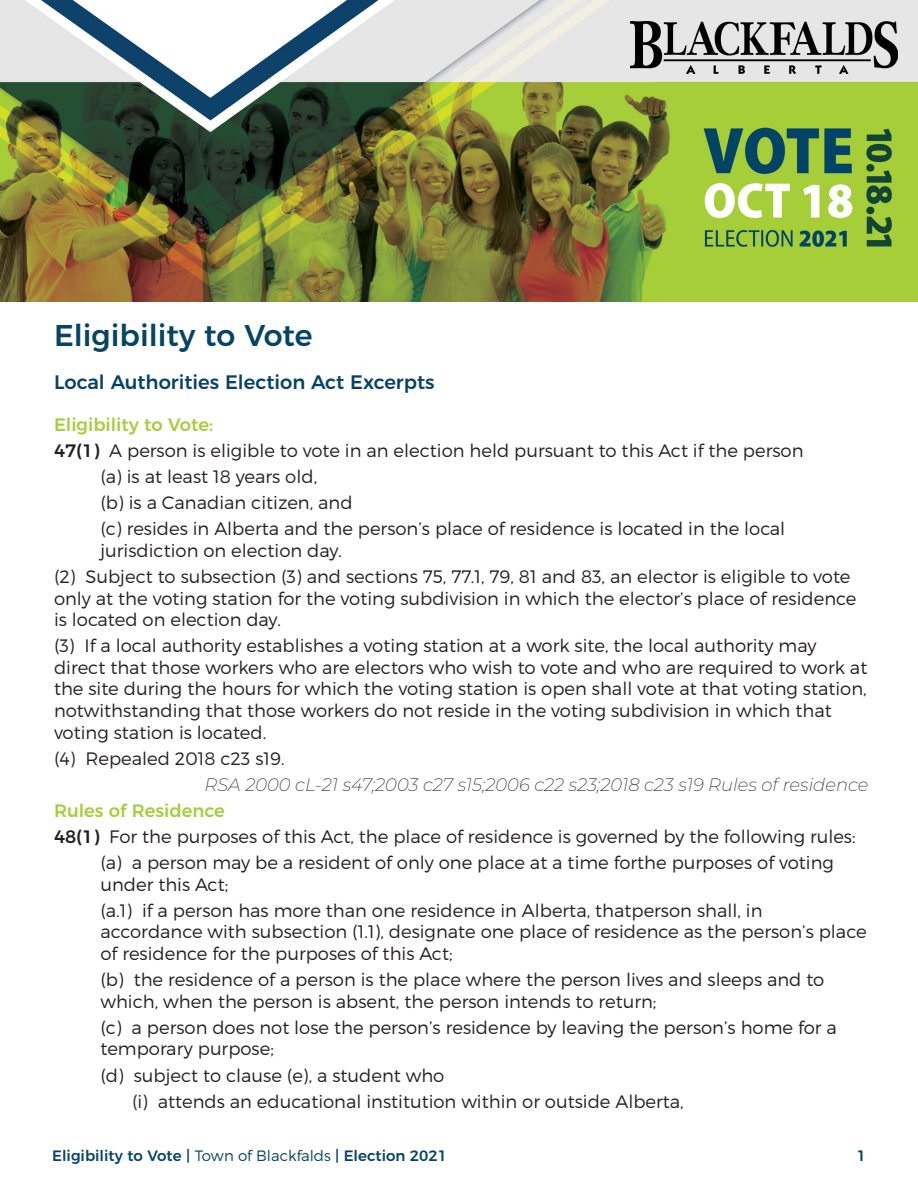
<style>
.page{position:relative;width:918px;height:1188px;background:#fff}
.page>*{position:absolute;margin:0;border:0;box-sizing:border-box;transform-origin:0 0}
.t1{font:500 30px "Montserrat";color:#044467}
.t2{font:500 19.5px "Montserrat";color:#074269}
.t3{font:300 18px/21.6px "Montserrat";color:#231f20}
.t4{font:italic 200 18px "Montserrat";color:#231f20}
.t5{font:500 18px "Montserrat";color:#a6ce3b}
.t6{font:500 15px "Montserrat";color:#044467}
.s1{font-weight:500}
.s2{font-weight:300}
</style>
<div class="page">
<img style="left:0;top:0;width:918px;height:301px">
<img style="left:630px;top:22px;width:267px;height:51px">
<p class="t1" style="left:54px;top:312px;width:260px">Eligibility to Vote</p>
<p class="t2" style="left:54px;top:366px;width:382px">Local Authorities Election Act Excerpts</p>
<p class="t5" style="left:54px;top:410px;width:161px">Eligibility to Vote:</p>
<p class="t3" style="left:54px;top:439px;width:751px"><span class="s1">47(1)</span> A person is eligible to vote in an election held pursuant to this Act if the person</p>
<p class="t3" style="left:100px;top:466px;width:218px">(a) is at least 18 years old,</p>
<p class="t3" style="left:100px;top:492px;width:254px">(b) is a Canadian citizen, and</p>
<p class="t3" style="left:100px;top:518px;width:686px">(c) resides in Alberta and the person’s place of residence is located in the local jurisdiction on election day.</p>
<p class="t3" style="left:54px;top:565px;width:804px">(2) Subject to subsection (3) and sections 75, 77.1, 79, 81 and 83, an elector is eligible to vote only at the voting station for the voting subdivision in which the elector’s place of residence is located on election day.</p>
<p class="t3" style="left:54px;top:635px;width:815px">(3) If a local authority establishes a voting station at a work site, the local authority may direct that those workers who are electors who wish to vote and who are required to work at the site during the hours for which the voting station is open shall vote at that voting station, notwithstanding that those workers do not reside in the voting subdivision in which that voting station is located.</p>
<p class="t3" style="left:54px;top:747px;width:232px">(4) Repealed 2018 c23 s19.</p>
<p class="t4" style="left:205px;top:772px;width:665px">RSA 2000 cL-21 s47;2003 c27 s15;2006 c22 s23;2018 c23 s19 Rules of residence</p>
<p class="t5" style="left:54px;top:796px;width:172px">Rules of Residence</p>
<p class="t3" style="left:54px;top:826px;width:803px"><span class="s1">48(1)</span> For the purposes of this Act, the place of residence is governed by the following rules:</p>
<p class="t3" style="left:100px;top:852px;width:735px">(a) a person may be a resident of only one place at a time forthe purposes of voting under this Act;</p>
<p class="t3" style="left:100px;top:899px;width:768px">(a.1) if a person has more than one residence in Alberta, thatperson shall, in accordance with subsection (1.1), designate one place of residence as the person’s place of residence for the purposes of this Act;</p>
<p class="t3" style="left:100px;top:969px;width:725px">(b) the residence of a person is the place where the person lives and sleeps and to which, when the person is absent, the person intends to return;</p>
<p class="t3" style="left:100px;top:1016px;width:738px">(c) a person does not lose the person’s residence by leaving the person’s home for a temporary purpose;</p>
<p class="t3" style="left:100px;top:1064px;width:345px">(d) subject to clause (e), a student who</p>
<p class="t3" style="left:132px;top:1090px;width:553px">(i) attends an educational institution within or outside Alberta,</p>
<p class="t6" style="left:52px;top:1144px;width:396px">Eligibility to Vote | <span class="s2">Town of Blackfalds</span> | Election 2021</p>
<p class="t6" style="left:857px;top:1144px;width:11px">1</p>
</div>
